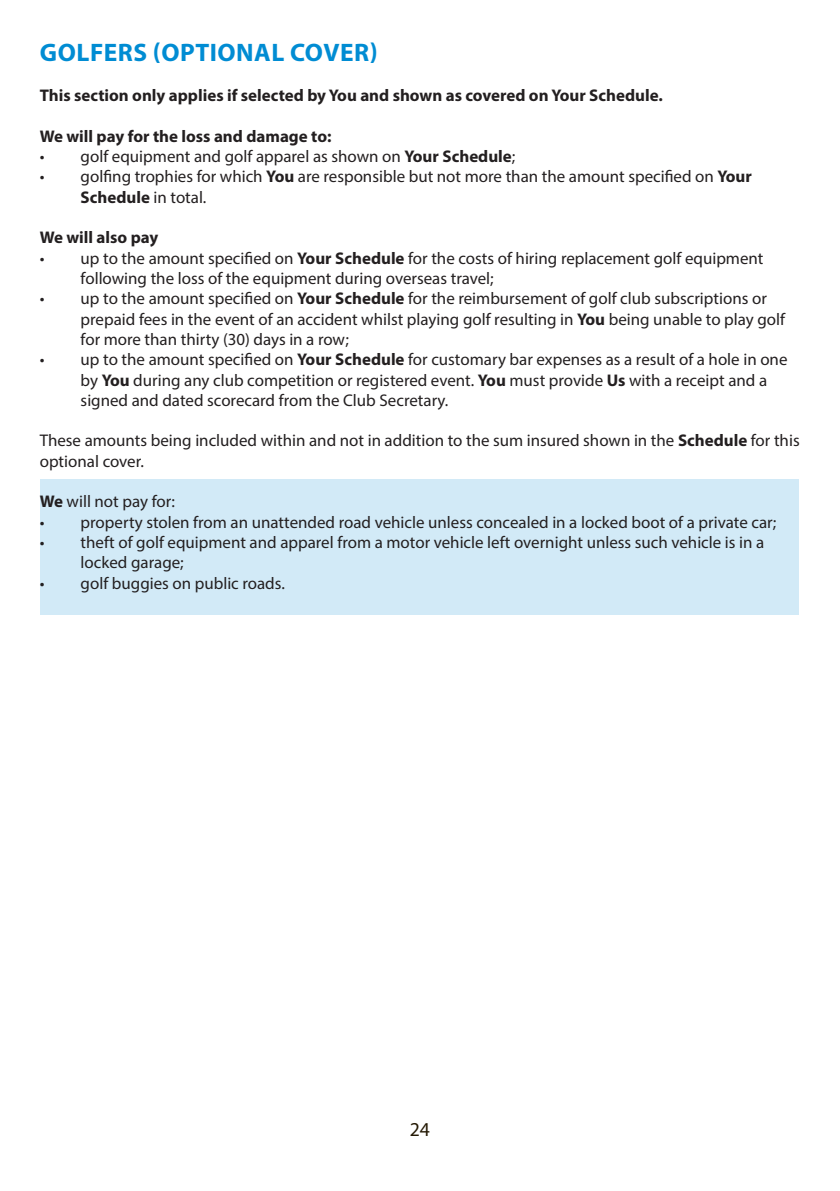
<style>
.page{position:relative;width:840px;height:1191px;background:#fff}
.page>*{position:absolute;margin:0;border:0;box-sizing:border-box;transform-origin:0 0}
.t1{font:700 25.4px "Myriad Pro";letter-spacing:.02em;color:#008cd3}
.t2{font:19.8px "Myriad Pro";color:#251a05}
.t3{font:17px/20.2px "Myriad Pro";color:#231f20}
.t4{font:700 17px "Myriad Pro";color:#231f20}
.s1{font-weight:700}
</style>
<div class="page">
<div style="left:40px;top:479px;width:757px;height:135px;background:#d2eaf7"></div>
<p class="t1" style="left:40px;top:35px;width:339px">GOLFERS (OPTIONAL COVER)</p>
<p class="t4" style="left:40px;top:84px;width:624px">This section only applies if selected by You and shown as covered on Your Schedule.</p>
<p class="t4" style="left:40px;top:125px;width:293px">We will pay for the loss and damage to:</p>
<p class="t3" style="left:40px;top:146px;width:477px">• golf equipment and golf apparel as shown on <span class="s1">Your Schedule</span>;</p>
<p class="t3" style="left:81px;top:166px;width:672px;text-indent:-41px">• golfing trophies for which <span class="s1">You</span> are responsible but not more than the amount specified on <span class="s1">Your<br>Schedule</span> in total.</p>
<p class="t4" style="left:40px;top:226px;width:120px">We will also pay</p>
<p class="t3" style="left:81px;top:248px;width:684px;text-indent:-41px">• up to the amount specified on <span class="s1">Your Schedule</span> for the costs of hiring replacement golf equipment following the loss of the equipment during overseas travel;</p>
<p class="t3" style="left:81px;top:288px;width:705px;text-indent:-41px">• up to the amount specified on <span class="s1">Your Schedule</span> for the reimbursement of golf club subscriptions or prepaid fees in the event of an accident whilst playing golf resulting in <span class="s1">You</span> being unable to play golf for more than thirty (30) days in a row;</p>
<p class="t3" style="left:81px;top:349px;width:708px;text-indent:-41px">• up to the amount specified on <span class="s1">Your Schedule</span> for customary bar expenses as a result of a hole in one by <span class="s1">You</span> during any club competition or registered event. <span class="s1">You</span> must provide <span class="s1">Us</span> with a receipt and a signed and dated scorecard from the Club Secretary.</p>
<p class="t3" style="left:40px;top:430px;width:761px">These amounts being included within and not in addition to the sum insured shown in the <span class="s1">Schedule</span> for this optional cover.</p>
<p class="t3" style="left:40px;top:491px;width:137px"><span class="s1">We</span> will not pay for:</p>
<p class="t3" style="left:40px;top:511px;width:737px">• property stolen from an unattended road vehicle unless concealed in a locked boot of a private car;</p>
<p class="t3" style="left:81px;top:532px;width:684px;text-indent:-41px">• theft of golf equipment and apparel from a motor vehicle left overnight unless such vehicle is in a locked garage;</p>
<p class="t3" style="left:40px;top:572px;width:246px">• golf buggies on public roads.</p>
<p class="t2" style="left:409px;top:1116px;width:22px">24</p>
</div>
